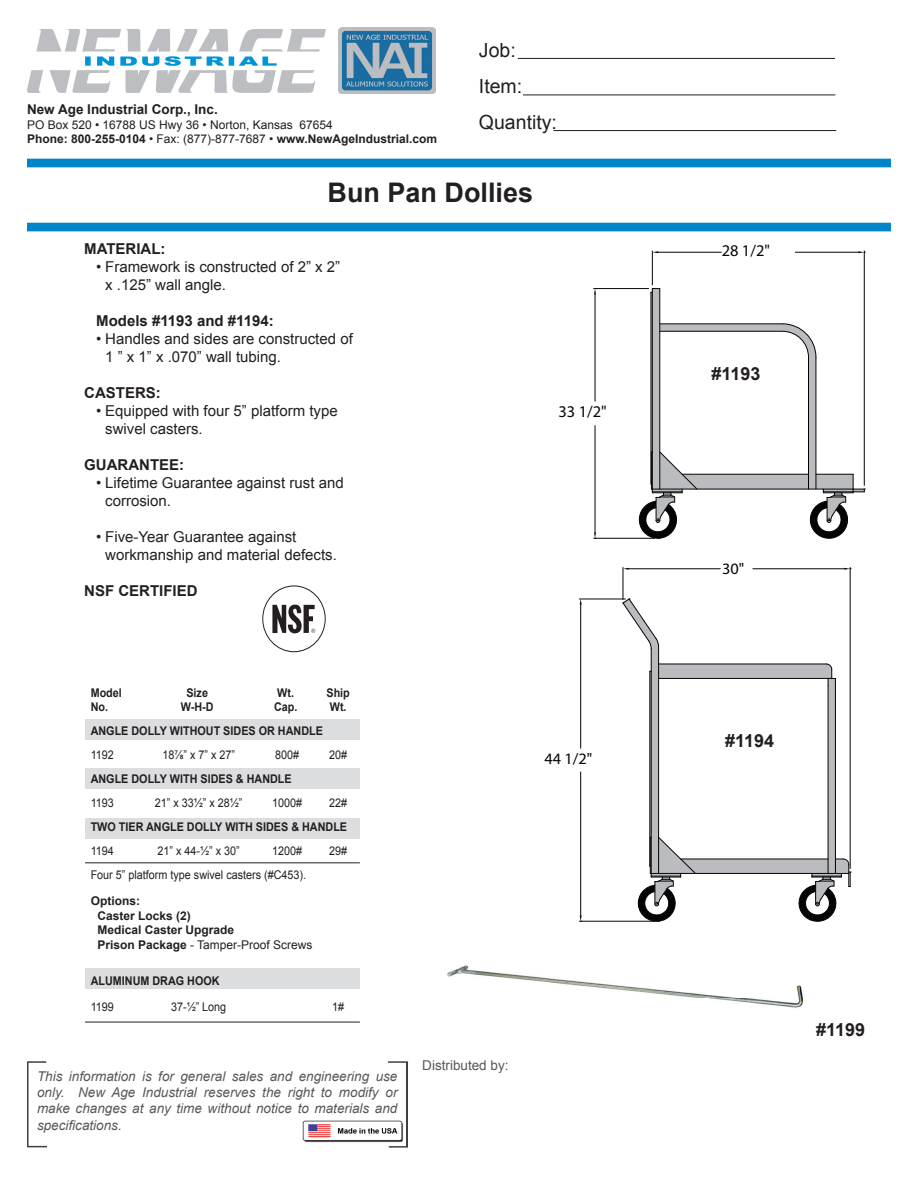
<style>
.page{position:relative;width:918px;height:1188px;background:#fff}
.page>*{position:absolute;margin:0;border:0;box-sizing:border-box;transform-origin:0 0}
.t1{font:700 27px "Arial";color:#231f20}
.t2{font:19.5px/36px "Arial";color:#231f20}
.t3{font:700 18px "Arial";color:#231f20}
.t4{font:16.35px "Myriad Pro";color:#040503}
.t5{font:15.9px "Myriad Pro";color:#040503}
.t6{font:15px/18px "Arial";color:#231f20}
.t7{font:700 15px "Arial";color:#231f20}
.t8{font:italic 13.5px/16.2px "Arial";color:#57585a;text-align:justify}
.t9{font:700 13.5px "Arial";color:#231f20}
.t10{font:13.5px "Arial";color:#57585a}
.t11{font:700 12px "Arial";color:#231f20;scale:.9 1}
.t12{font:12px "Arial";color:#231f20;scale:.9 1}
.t13{font:12px/14.4px "Arial";color:#231f20}
.t14{font:700 12px/14.4px "Arial";color:#231f20}
.s1{font-weight:700}
.s2{font-weight:400}
</style>
<div class="page">
<hr style="left:518px;top:58px;width:317px;height:1px;background:#231f20">
<hr style="left:523px;top:95px;width:312px;height:1px;background:#231f20">
<hr style="left:554px;top:130px;width:282px;height:1px;background:#231f20">
<svg style="left:27px;top:1061px;width:19px;height:2px"></svg>
<hr style="left:27px;top:1062px;width:1px;height:85px;background:#3e3e3f">
<hr style="left:407px;top:1062px;width:1px;height:85px;background:#3e3e3f">
<svg style="left:28px;top:1146px;width:19px;height:1px"></svg>
<hr style="left:388px;top:1061px;width:20px;height:2px;background:#3e3e3f">
<img style="left:302px;top:1120px;width:87px;height:23px">
<svg style="left:389px;top:1118px;width:19px;height:30px"></svg>
<div style="left:27px;top:159px;width:864px;height:7px;background:#0084ca"></div>
<div style="left:27px;top:223px;width:864px;height:7px;background:#0084ca"></div>
<img style="left:27px;top:29px;width:298px;height:63px">
<img style="left:338px;top:27px;width:97px;height:67px">
<hr style="left:652px;top:251px;width:1px;height:34px;background:#040503">
<hr style="left:864px;top:251px;width:1px;height:234px;background:#040503">
<hr style="left:658px;top:252px;width:63px;height:1px;background:#040503">
<hr style="left:795px;top:252px;width:63px;height:1px;background:#040503">
<svg style="left:858px;top:251px;width:7px;height:2px"></svg>
<hr style="left:594px;top:288px;width:55px;height:1px;background:#040503">
<hr style="left:594px;top:538px;width:61px;height:1px;background:#040503">
<hr style="left:595px;top:295px;width:1px;height:106px;background:#040503">
<hr style="left:595px;top:426px;width:1px;height:106px;background:#040503">
<svg style="left:594px;top:289px;width:2px;height:6px"></svg>
<svg style="left:638px;top:288px;width:227px;height:251px"></svg>
<svg style="left:594px;top:532px;width:2px;height:7px"></svg>
<div style="left:27px;top:160px;width:864px;height:7px;background:#0084ca"></div>
<div style="left:27px;top:224px;width:864px;height:7px;background:#0084ca"></div>
<div style="left:85px;top:968px;width:275px;height:20px;background:#dcdddf"></div>
<div style="left:85px;top:818px;width:275px;height:20px;background:#dcdddf"></div>
<div style="left:85px;top:768px;width:275px;height:20px;background:#dcdddf"></div>
<div style="left:85px;top:719px;width:275px;height:21px;background:#dcdddf"></div>
<hr style="left:85px;top:863px;width:275px;height:1px;background:#231f20">
<hr style="left:85px;top:1022px;width:275px;height:1px;background:#231f20">
<img style="left:447px;top:965px;width:357px;height:43px">
<div style="left:262px;top:586px;width:64px;height:66px;border:1px solid #231f20;border-radius:50%"></div>
<svg style="left:272px;top:605px;width:43px;height:28px"></svg>
<hr style="left:579px;top:599px;width:46px;height:1px;background:#040503">
<hr style="left:579px;top:921px;width:76px;height:1px;background:#040503">
<hr style="left:580px;top:605px;width:1px;height:143px;background:#040503">
<hr style="left:580px;top:772px;width:1px;height:143px;background:#040503">
<svg style="left:580px;top:915px;width:2px;height:7px"></svg>
<hr style="left:623px;top:567px;width:1px;height:32px;background:#040503">
<hr style="left:850px;top:567px;width:1px;height:301px;background:#040503">
<hr style="left:629px;top:569px;width:91px;height:1px;background:#040503">
<hr style="left:753px;top:569px;width:91px;height:1px;background:#040503">
<svg style="left:622px;top:598px;width:229px;height:324px"></svg>
<svg style="left:844px;top:568px;width:7px;height:2px"></svg>
<p class="t9" style="left:27px;top:101px;width:192px">New Age Industrial Corp., Inc.</p>
<p class="t13" style="left:27px;top:118px;width:412px">PO Box 520 • 16788 US Hwy 36 • Norton, Kansas 67654<br><span class="s1">Phone: 800-255-0104</span> • Fax: (877)-877-7687 • <span class="s1">www.NewAgeIndustrial.com</span></p>
<h2 class="t2" style="left:479px;top:33px;width:80px">Job:<br>Item:<br>Quantity:</h2>
<h1 class="t1" style="left:328px;top:175px;width:207px">Bun Pan Dollies</h1>
<p class="t7" style="left:84px;top:239px;width:83px">MATERIAL:</p>
<p class="t6" style="left:105px;top:258px;width:237px;text-indent:-9px">• Framework is constructed of 2” x 2” x .125” wall angle.</p>
<p class="t7" style="left:96px;top:311px;width:179px">Models #1193 and #1194:</p>
<p class="t6" style="left:105px;top:330px;width:249px;text-indent:-9px">• Handles and sides are constructed of<br>1 ” x 1” x .070” wall tubing.</p>
<p class="t7" style="left:84px;top:383px;width:78px">CASTERS:</p>
<p class="t6" style="left:105px;top:402px;width:234px;text-indent:-9px">• Equipped with four 5” platform type swivel casters.</p>
<p class="t7" style="left:84px;top:455px;width:101px">GUARANTEE:</p>
<p class="t6" style="left:105px;top:474px;width:240px;text-indent:-9px">• Lifetime Guarantee against rust and corrosion.</p>
<p class="t6" style="left:105px;top:528px;width:233px;text-indent:-9px">• Five-Year Guarantee against workmanship and material defects.</p>
<p class="t7" style="left:84px;top:581px;width:115px">NSF CERTIFIED</p>
<p class="t4" style="left:558px;top:402px;width:50px">33 1/2"</p>
<p class="t11" style="left:91px;top:684px;width:36px">Model</p>
<p class="t11" style="left:186px;top:684px;width:26px">Size</p>
<p class="t11" style="left:277px;top:684px;width:20px">Wt.</p>
<p class="t11" style="left:327px;top:684px;width:28px">Ship</p>
<p class="t11" style="left:91px;top:699px;width:21px">No.</p>
<p class="t11" style="left:181px;top:699px;width:38px">W-H-D</p>
<p class="t11" style="left:274px;top:699px;width:28px">Cap.</p>
<p class="t11" style="left:330px;top:699px;width:20px">Wt.</p>
<p class="t11" style="left:91px;top:723px;width:260px">ANGLE DOLLY WITHOUT SIDES OR HANDLE</p>
<p class="t12" style="left:91px;top:747px;width:27px">1192</p>
<p class="t12" style="left:162px;top:747px;width:82px">18⅞” x 7” x 27”</p>
<p class="t12" style="left:275px;top:747px;width:28px">800#</p>
<p class="t12" style="left:329px;top:747px;width:22px">20#</p>
<p class="t11" style="left:91px;top:771px;width:225px">ANGLE DOLLY WITH SIDES &amp; HANDLE</p>
<p class="t12" style="left:91px;top:795px;width:27px">1193</p>
<p class="t12" style="left:155px;top:795px;width:99px">21” x 33½” x 28½”</p>
<p class="t12" style="left:272px;top:795px;width:35px">1000#</p>
<p class="t12" style="left:329px;top:795px;width:22px">22#</p>
<p class="t11" style="left:91px;top:819px;width:286px">TWO TIER ANGLE DOLLY WITH SIDES &amp; HANDLE</p>
<p class="t12" style="left:91px;top:843px;width:27px">1194</p>
<p class="t12" style="left:158px;top:843px;width:93px">21” x 44-½” x 30”</p>
<p class="t12" style="left:272px;top:843px;width:35px">1200#</p>
<p class="t12" style="left:329px;top:843px;width:22px">29#</p>
<p class="t12" style="left:91px;top:867px;width:241px">Four 5” platform type swivel casters (#C453).</p>
<p class="t14" style="left:97px;top:894px;width:217px;text-indent:-7px">Options:<br>Caster Locks (2)<br>Medical Caster Upgrade<br>Prison Package <span class="s2">- Tamper-Proof Screws</span></p>
<p class="t11" style="left:91px;top:972px;width:145px">ALUMINUM DRAG HOOK</p>
<p class="t12" style="left:91px;top:999px;width:27px">1199</p>
<p class="t12" style="left:171px;top:999px;width:63px">37-½” Long</p>
<p class="t12" style="left:332px;top:999px;width:15px">1#</p>
<p class="t8" style="left:37px;top:1068px;width:362px">This information is for general sales and engineering use only. New Age Industrial reserves the right to modify or make changes at any time without notice to materials and specifications.</p>
<p class="t10" style="left:422px;top:1056px;width:88px">Distributed by:</p>
<p class="t5" style="left:544px;top:749px;width:49px">44 1/2"</p>
<p class="t4" style="left:722px;top:240px;width:50px">28 1/2"</p>
<p class="t3" style="left:711px;top:362px;width:51px">#1193</p>
<p class="t5" style="left:722px;top:559px;width:24px">30"</p>
<p class="t3" style="left:725px;top:729px;width:51px">#1194</p>
<p class="t3" style="left:816px;top:1018px;width:51px">#1199</p>
</div>
